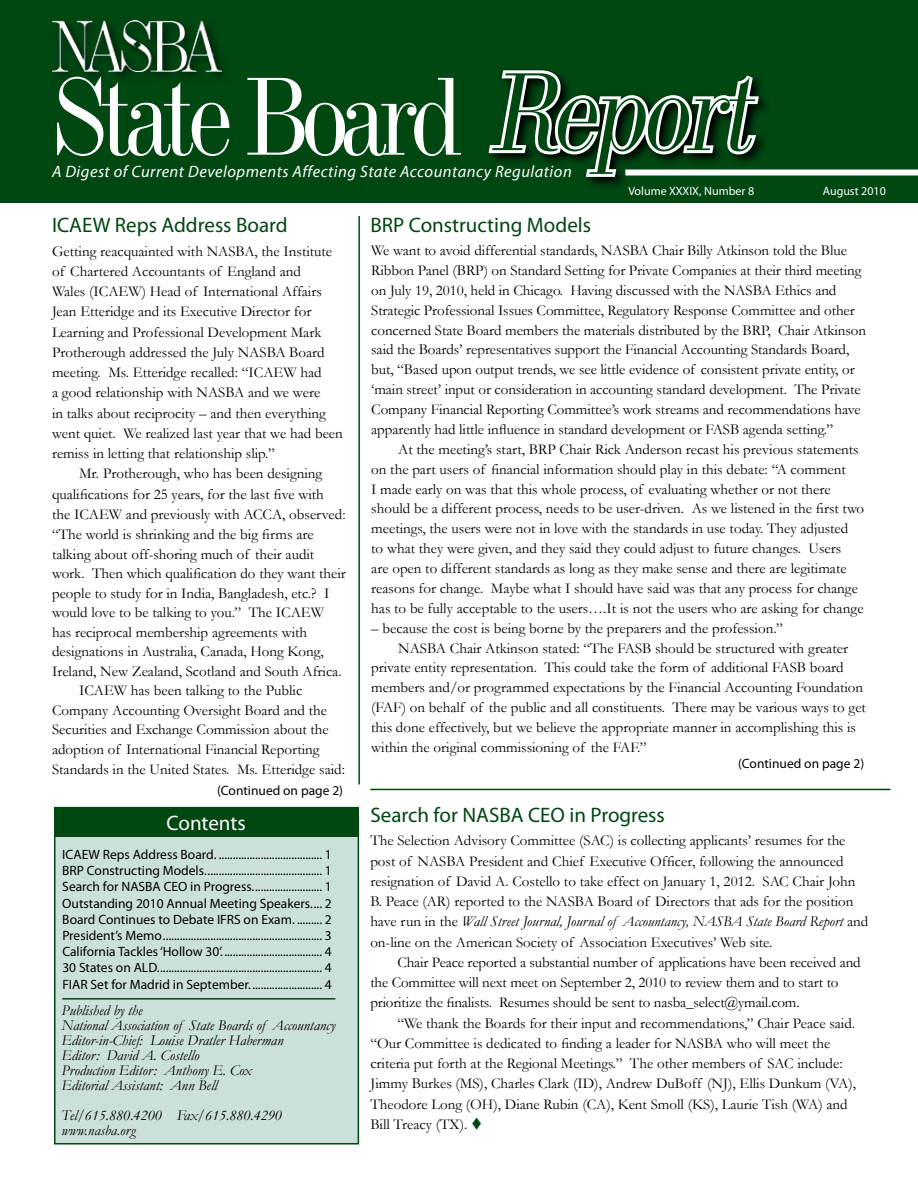
<style>
.page{position:relative;width:918px;height:1188px;background:#fff}
.page>*{position:absolute;margin:0;border:0;box-sizing:border-box;transform-origin:0 0}
.t1{font:108px "Industrial 736 BT";letter-spacing:-.075em;color:#fff}
.t2{font:21px "Myriad Pro";color:#004712}
.t3{font:21px "Myriad Pro";letter-spacing:-.005em;color:#fff}
.t4{font:italic 16.5px "Myriad";letter-spacing:.03em;color:#fff}
.t5{font:15px/20.2px "Garamond";color:#000}
.t6{font:italic 15px/15px "Garamond";color:#000}
.t7{font:13.5px/16.2px "Myriad Pro";color:#000;text-align:justify}
.t8{font:12px "Myriad Pro";color:#fff}
.s1{font-style:italic;color:#004712}
.s2{font-style:italic}
.s3{color:#004712}
</style>
<div class="page">
<div style="left:0;top:0;width:918px;height:202px;background:#004712"></div>
<div style="left:49px;top:17px;width:183px;height:67px;background:#000;opacity:.6"></div>
<img style="left:52px;top:21px;width:169px;height:51px">
<svg style="left:588px;top:97px;width:182px;height:89px"></svg>
<svg style="left:488px;top:70px;width:274px;height:110px"></svg>
<div style="left:625px;top:170px;width:293px;height:6px;background:#fff"></div>
<div style="left:54px;top:816px;width:305px;height:328px;background:#cce0da;border:2px solid #004712"></div>
<div style="left:55px;top:807px;width:304px;height:30px;background:#004712"></div>
<div style="left:628px;top:178px;width:281px;height:24px;background:#004712"></div>
<hr style="left:62px;top:998px;width:273px;height:2px;background:#004712">
<hr style="left:358px;top:216px;width:2px;height:568px;background:#004712">
<hr style="left:370px;top:789px;width:521px;height:1px;background:#004712">
<h1 class="t1" style="left:52px;top:49px;width:725px">State Board <span class="s1">Report</span></h1>
<p class="t4" style="left:52px;top:164px;width:521px">A Digest of Current Developments Affecting State Accountancy Regulation</p>
<p class="t8" style="left:628px;top:183px;width:127px">Volume XXXIX, Number 8</p>
<p class="t8" style="left:823px;top:183px;width:65px">August 2010</p>
<h2 class="t2" style="left:370px;top:212px;width:222px">BRP Constructing Models</h2>
<h2 class="t2" style="left:52px;top:212px;width:237px">ICAEW Reps Address Board</h2>
<p class="t5" style="left:52px;top:240px;width:292px">Getting reacquainted with NASBA, the Institute of Chartered Accountants of England and<br>Wales (ICAEW) Head of International Affairs Jean Etteridge and its Executive Director for Learning and Professional Development Mark Protherough addressed the July NASBA Board meeting. Ms. Etteridge recalled: “ICAEW had<br>a good relationship with NASBA and we were<br>in talks about reciprocity – and then everything went quiet. We realized last year that we had been remiss in letting that relationship slip.”</p>
<p class="t5" style="left:79px;top:463px;width:245px">Mr. Protherough, who has been designing</p>
<p class="t5" style="left:52px;top:483px;width:273px">qualifications for 25 years, for the last five with</p>
<p class="t5" style="left:52px;top:504px;width:295px">the ICAEW and previously with ACCA, observed:</p>
<p class="t5" style="left:52px;top:524px;width:263px">“The world is shrinking and the big firms are</p>
<p class="t5" style="left:52px;top:543px;width:264px">talking about off-shoring much of their audit</p>
<p class="t5" style="left:52px;top:563px;width:295px">work. Then which qualification do they want their</p>
<p class="t5" style="left:52px;top:582px;width:279px">people to study for in India, Bangladesh, etc.? I</p>
<p class="t5" style="left:52px;top:602px;width:273px">would love to be talking to you.” The ICAEW</p>
<p class="t5" style="left:52px;top:621px;width:257px">has reciprocal membership agreements with</p>
<p class="t5" style="left:52px;top:641px;width:273px">designations in Australia, Canada, Hong Kong,</p>
<p class="t5" style="left:52px;top:660px;width:291px">Ireland, New Zealand, Scotland and South Africa.</p>
<p class="t5" style="left:79px;top:680px;width:225px">ICAEW has been talking to the Public</p>
<p class="t5" style="left:52px;top:699px;width:276px">Company Accounting Oversight Board and the</p>
<p class="t5" style="left:52px;top:719px;width:278px">Securities and Exchange Commission about the</p>
<p class="t5" style="left:52px;top:738px;width:269px">adoption of International Financial Reporting</p>
<p class="t5" style="left:52px;top:759px;width:294px">Standards in the United States. Ms. Etteridge said:</p>
<p class="t7" style="left:738px;top:755px;width:127px">(Continued on page 2)</p>
<p class="t7" style="left:217px;top:782px;width:127px">(Continued on page 2)</p>
<p class="t5" style="left:371px;top:240px;width:496px;line-height:19.8px">We want to avoid differential standards, NASBA Chair Billy Atkinson told the Blue Ribbon Panel (BRP) on Standard Setting for Private Companies at their third meeting on July 19, 2010, held in Chicago. Having discussed with the NASBA Ethics and Strategic Professional Issues Committee, Regulatory Response Committee and other concerned State Board members the materials distributed by the BRP, Chair Atkinson said the Boards’ representatives support the Financial Accounting Standards Board, but, “Based upon output trends, we see little evidence of consistent private entity, or ‘main street’ input or consideration in accounting standard development. The Private Company Financial Reporting Committee’s work streams and recommendations have apparently had little influence in standard development or FASB agenda setting.”</p>
<p class="t5" style="left:371px;top:439px;width:494px;text-indent:27px">At the meeting’s start, BRP Chair Rick Anderson recast his previous statements on the part users of financial information should play in this debate: “A comment<br>I made early on was that this whole process, of evaluating whether or not there should be a different process, needs to be user-driven. As we listened in the first two meetings, the users were not in love with the standards in use today. They adjusted<br>to what they were given, and they said they could adjust to future changes. Users<br>are open to different standards as long as they make sense and there are legitimate reasons for change. Maybe what I should have said was that any process for change has to be fully acceptable to the users….It is not the users who are asking for change</p>
<p class="t5" style="left:371px;top:617px;width:413px">– because the cost is being borne by the preparers and the profession.”</p>
<p class="t5" style="left:398px;top:637px;width:451px">NASBA Chair Atkinson stated: “The FASB should be structured with greater</p>
<p class="t5" style="left:371px;top:657px;width:474px">private entity representation. This could take the form of additional FASB board</p>
<p class="t5" style="left:371px;top:677px;width:494px">members and/or programmed expectations by the Financial Accounting Foundation</p>
<p class="t5" style="left:371px;top:697px;width:496px">(FAF) on behalf of the public and all constituents. There may be various ways to get</p>
<p class="t5" style="left:371px;top:717px;width:486px">this done effectively, but we believe the appropriate manner in accomplishing this is</p>
<p class="t5" style="left:371px;top:737px;width:277px">within the original commissioning of the FAF.”</p>
<h2 class="t3" style="left:167px;top:810px;width:81px">Contents</h2>
<p class="t7" style="left:62px;top:846px;width:271px">ICAEW Reps Address Board. ..................................... 1<br>BRP Constructing Models.......................................... 1<br>Search for NASBA CEO in Progress......................... 1<br>Outstanding 2010 Annual Meeting Speakers.... 2<br>Board Continues to Debate IFRS on Exam. ......... 2<br>President’s Memo......................................................... 3<br>California Tackles ‘Hollow 30’. ................................... 4<br>30 States on ALD........................................................... 4<br>FIAR Set for Madrid in September.......................... 4</p>
<p class="t6" style="left:62px;top:1003px;width:276px">Published by the<br>National Association of State Boards of Accountancy Editor-in-Chief: Louise Dratler Haberman<br>Editor: David A. Costello<br>Production Editor: Anthony E. Cox<br>Editorial Assistant: Ann Bell</p>
<p class="t6" style="left:62px;top:1108px;width:222px">Tel/615.880.4200 Fax/615.880.4290 www.nasba.org</p>
<h2 class="t2" style="left:370px;top:802px;width:296px">Search for NASBA CEO in Progress</h2>
<p class="t5" style="left:370px;top:830px;width:499px">The Selection Advisory Committee (SAC) is collecting applicants’ resumes for the post of NASBA President and Chief Executive Officer, following the announced resignation of David A. Costello to take effect on January 1, 2012. SAC Chair John B. Peace (AR) reported to the NASBA Board of Directors that ads for the position have run in the <span class="s2">Wall Street Journal, Journal of Accountancy, NASBA State Board Report</span> and on-line on the American Society of Association Executives’ Web site.</p>
<p class="t5" style="left:370px;top:952px;width:492px;text-indent:27px">Chair Peace reported a substantial number of applications have been received and the Committee will next meet on September 2, 2010 to review them and to start to prioritize the finalists. Resumes should be sent to nasba_select@ymail.com.</p>
<p class="t5" style="left:370px;top:1012px;width:487px;text-indent:27px">“We thank the Boards for their input and recommendations,” Chair Peace said. “Our Committee is dedicated to finding a leader for NASBA who will meet the criteria put forth at the Regional Meetings.” The other members of SAC include:<br>Jimmy Burkes (MS), Charles Clark (ID), Andrew DuBoff (NJ), Ellis Dunkum (VA), Theodore Long (OH), Diane Rubin (CA), Kent Smoll (KS), Laurie Tish (WA) and Bill Treacy (TX). <span class="s3">▼</span></p>
</div>
